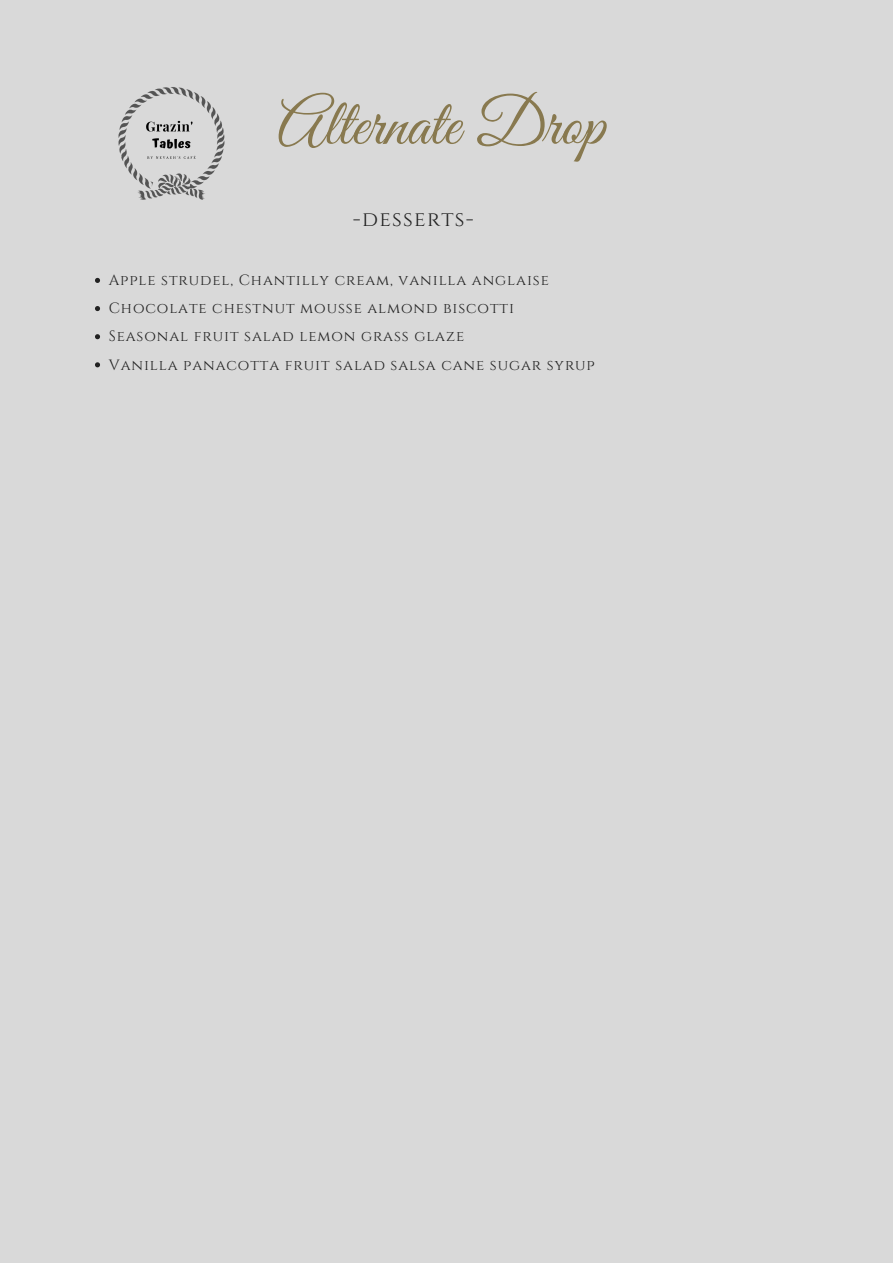
<style>
.page{position:relative;width:893px;height:1263px;background:#d9d9d9}
.page>*{position:absolute;margin:0;border:0;box-sizing:border-box;transform-origin:0 0}
.t1{font:66px "Great Vibes";color:#88794f}
.t2{font:21px "Cinzel";letter-spacing:.06em;color:#222}
.t3{font:14.92px/28.1px "Cinzel";letter-spacing:.06em;color:#222}
</style>
<div class="page">
<img style="left:118px;top:87px;width:107px;height:113px">
<svg style="left:95px;top:278px;width:5px;height:5px"></svg>
<svg style="left:95px;top:306px;width:5px;height:5px"></svg>
<svg style="left:95px;top:334px;width:5px;height:5px"></svg>
<svg style="left:95px;top:362px;width:5px;height:5px"></svg>
<h1 class="t1" style="left:277px;top:88px;width:329px">Alternate Drop</h1>
<h2 class="t2" style="left:353px;top:206px;width:123px">-desserts-</h2>
<p class="t3" style="left:109px;top:267px;width:487px">Apple strudel, Chantilly cream, vanilla anglaise Chocolate chestnut mousse almond biscotti Seasonal fruit salad lemon grass glaze<br>Vanilla panacotta fruit salad salsa cane sugar syrup</p>
</div>
